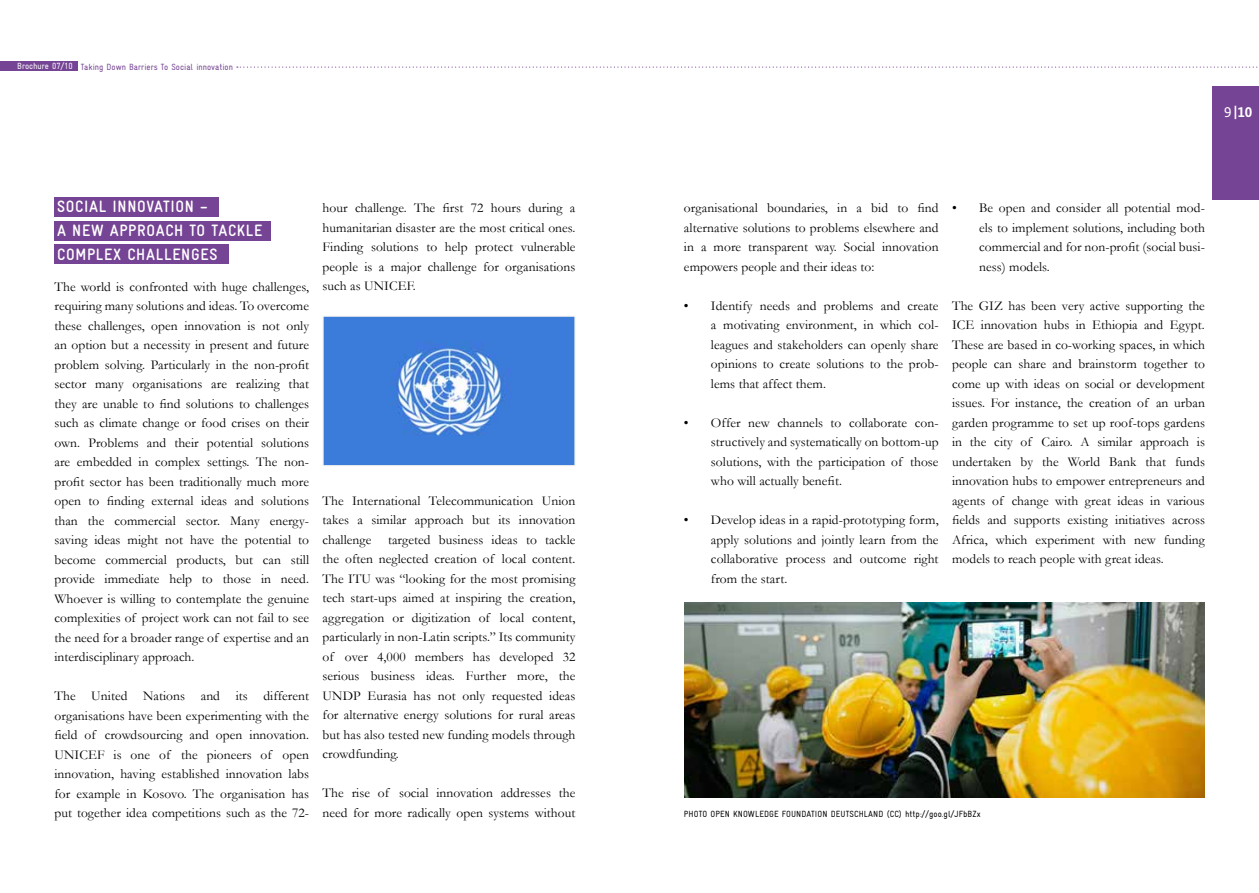
<style>
.page{position:relative;width:1259px;height:893px;background:#fff}
.page>*{position:absolute;margin:0;border:0;box-sizing:border-box;transform-origin:0 0}
.t1{font:700 condensed 16.5px/24px "Gravur";letter-spacing:.04em;color:#fff}
.t2{font:700 15px "Bundes Sans";color:#fff}
.t3{font:13.5px/19.5px "Garamond";letter-spacing:.005em;color:#000;text-align:justify}
.t4{font:condensed 9px "Gravur";letter-spacing:.01em;color:#000}
.t5{font:condensed 9px "Gravur";color:#754494}
.s1{color:#fff}
.s2{font-weight:400}
</style>
<div class="page">
<div style="left:54px;top:244px;width:174px;height:20px;background:#754494"></div>
<div style="left:54px;top:197px;width:165px;height:20px;background:#754494"></div>
<div style="left:54px;top:221px;width:217px;height:20px;background:#754494"></div>
<img style="left:325px;top:318px;width:248px;height:146px">
<div style="left:323px;top:316px;width:252px;height:150px;border:1px solid #ededed"></div>
<img style="left:684px;top:603px;width:521px;height:195px">
<div style="left:0;top:61px;width:77px;height:10px;background:#754494"></div>
<div style="left:1212px;top:87px;width:47px;height:113px;background:#754494"></div>
<svg style="left:237px;top:67px;width:1021px;height:1px"></svg>
<p class="t5" style="left:17px;top:61px;width:217px"><span class="s1">Brochure 07/10</span> Taking Down Barriers To Social innovation</p>
<p class="t1" style="left:57px;top:194px;width:207px">SOCIAL INNOVATION –<br>A NEW APPROACH TO TACKLE<br>COMPLEX CHALLENGES</p>
<p class="t3" style="left:54px;top:276px;width:256px">The world is confronted with huge challenges, requiring many solutions and ideas. To overcome these challenges, open innovation is not only an option but a necessity in present and future problem solving. Particularly in the non-profit sector many organisations are realizing that they are unable to find solutions to challenges such as climate change or food crises on their own. Problems and their potential solutions are embedded in complex settings. The non&shy;profit sector has been traditionally much more open to finding external ideas and solutions than the commercial sector. Many energy&shy;saving ideas might not have the potential to become commercial products, but can still provide immediate help to those in need.<br>Whoever is willing to contemplate the genuine complexities of project work can not fail to see the need for a broader range of expertise and an interdisciplinary approach.</p>
<p class="t3" style="left:54px;top:686px;width:256px">The United Nations and its different organisations have been experimenting with the field of crowdsourcing and open innovation.<br>UNICEF is one of the pioneers of open innovation, having established innovation labs for example in Kosovo. The organisation has put together idea competitions such as the 72-</p>
<p class="t3" style="left:323px;top:198px;width:254px">hour challenge. The first 72 hours during a humanitarian disaster are the most critical ones.<br>Finding solutions to help protect vulnerable people is a major challenge for organisations such as UNICEF.</p>
<p class="t3" style="left:323px;top:491px;width:254px">The International Telecommunication Union takes a similar approach but its innovation challenge targeted business ideas to tackle the often neglected creation of local content.<br>The ITU was “looking for the most promising tech start-ups aimed at inspiring the creation, aggregation or digitization of local content, particularly in non-Latin scripts.” Its community of over 4,000 members has developed 32 serious business ideas. Further more, the UNDP Eurasia has not only requested ideas for alternative energy solutions for rural areas but has also tested new funding models through crowdfunding.</p>
<p class="t3" style="left:323px;top:783px;width:254px">The rise of social innovation addresses the need for more radically open systems without</p>
<p class="t2" style="left:1224px;top:103px;width:30px"><span class="s2">9</span> |10</p>
<p class="t3" style="left:684px;top:198px;width:256px">organisational boundaries, in a bid to find alternative solutions to problems elsewhere and in a more transparent way. Social innovation empowers people and their ideas to:</p>
<p class="t3" style="left:711px;top:296px;width:229px;text-indent:-27px">• Identify needs and problems and create a motivating environment, in which col&shy;leagues and stakeholders can openly share opinions to create solutions to the prob&shy;lems that affect them.</p>
<p class="t3" style="left:711px;top:413px;width:229px;text-indent:-27px">• Offer new channels to collaborate con&shy;structively and systematically on bottom-up solutions, with the participation of those who will actually benefit.</p>
<p class="t3" style="left:711px;top:510px;width:229px;text-indent:-27px">• Develop ideas in a rapid-prototyping form, apply solutions and jointly learn from the collaborative process and outcome right from the start.</p>
<p class="t3" style="left:979px;top:198px;width:227px;text-indent:-27px">• Be open and consider all potential mod&shy;els to implement solutions, including both commercial and for non-profit (social busi&shy;ness) models.</p>
<p class="t3" style="left:952px;top:296px;width:254px">The GIZ has been very active supporting the ICE innovation hubs in Ethiopia and Egypt.<br>These are based in co-working spaces, in which people can share and brainstorm together to come up with ideas on social or development issues. For instance, the creation of an urban garden programme to set up roof-tops gardens in the city of Cairo. A similar approach is undertaken by the World Bank that funds innovation hubs to empower entrepreneurs and agents of change with great ideas in various fields and supports existing initiatives across Africa, which experiment with new funding models to reach people with great ideas.</p>
<p class="t4" style="left:684px;top:809px;width:298px">PHOTO OPEN KNOWLEDGE FOUNDATION DEUTSCHLAND (CC) http://goo.gl/JFbBZx</p>
</div>
